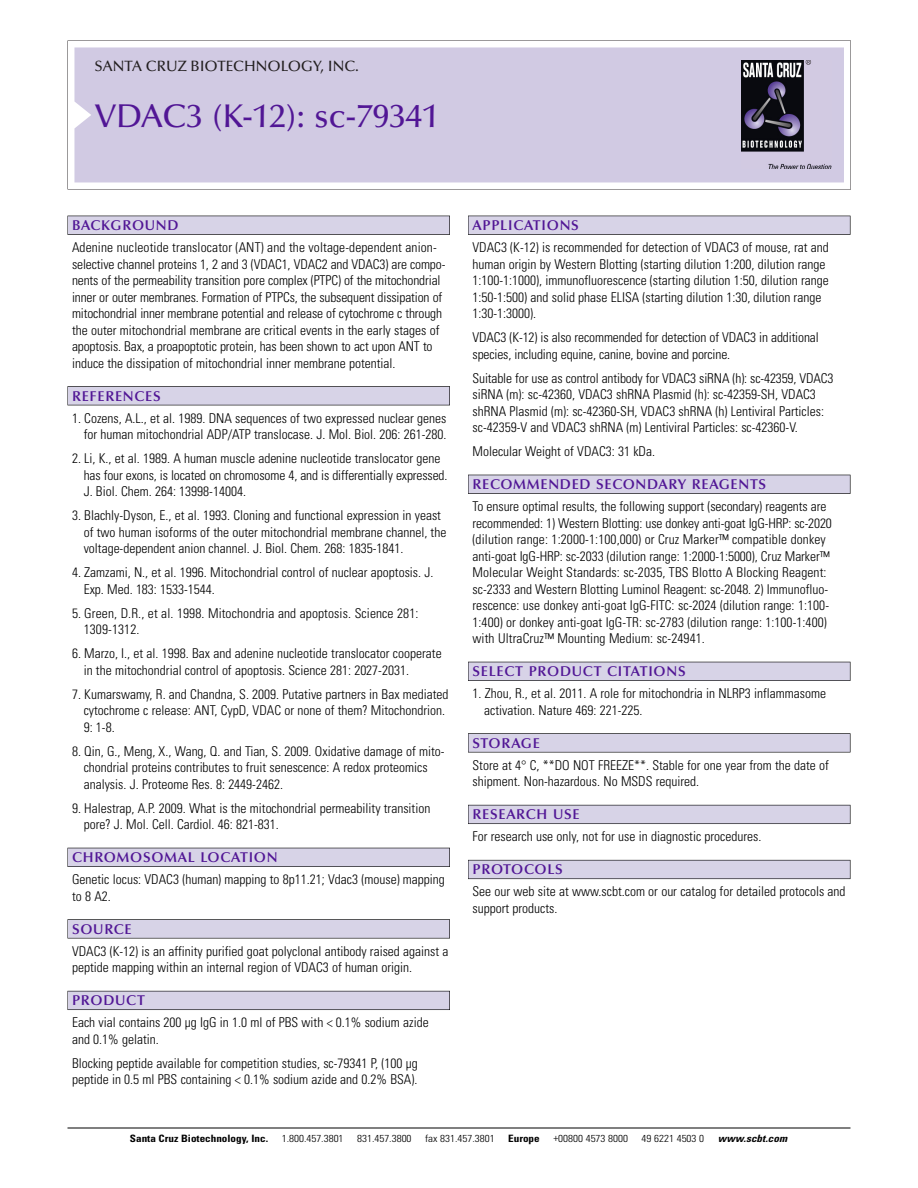
<style>
.page{position:relative;width:918px;height:1188px;background:#fff}
.page>*{position:absolute;margin:0;border:0;box-sizing:border-box;transform-origin:0 0}
.t1{font:500 33px "Optima";color:#511695}
.t2{font:500 15px "Optima";color:#231f20}
.t3{font:600 14.25px "Optima";letter-spacing:.05em;color:#511695}
.t4{font:300 condensed 13.5px/16.5px "Univers";color:#000}
.t5{font:300 condensed 10.2px "Univers";color:#000;scale:1.1 1}
.t6{font:700 condensed 10.2px "Univers";color:#000;scale:1.1 1}
.t7{font:italic 700 condensed 10.2px "Univers";letter-spacing:.005em;color:#000;scale:1.1 1}
</style>
<div class="page">
<svg style="left:68px;top:40px;width:783px;height:149px"></svg>
<div style="left:74px;top:47px;width:770px;height:135px;background:#d1cae3"></div>
<img style="left:741px;top:60px;width:90px;height:108px">
<div style="left:68px;top:216px;width:382px;height:19px;background:#525155"></div>
<div style="left:68px;top:216px;width:381px;height:18px;background:#d7d3e7"></div>
<div style="left:68px;top:386px;width:382px;height:19px;background:#525155"></div>
<div style="left:68px;top:387px;width:381px;height:18px;background:#d7d3e7"></div>
<div style="left:68px;top:848px;width:382px;height:19px;background:#525158"></div>
<div style="left:68px;top:848px;width:381px;height:18px;background:#d7d3e7"></div>
<div style="left:68px;top:919px;width:382px;height:19px;background:#575759"></div>
<div style="left:68px;top:920px;width:381px;height:18px;background:#d7d3e7"></div>
<div style="left:68px;top:991px;width:382px;height:19px;background:#5b5a62"></div>
<div style="left:68px;top:991px;width:381px;height:18px;background:#d7d3e7"></div>
<div style="left:468px;top:216px;width:382px;height:19px;background:#525155"></div>
<div style="left:468px;top:216px;width:382px;height:18px;background:#d7d3e7"></div>
<div style="left:468px;top:475px;width:382px;height:19px;background:#515055"></div>
<div style="left:468px;top:475px;width:382px;height:18px;background:#d7d3e7"></div>
<div style="left:468px;top:662px;width:382px;height:19px;background:#525158"></div>
<div style="left:468px;top:662px;width:382px;height:18px;background:#d7d3e7"></div>
<div style="left:468px;top:733px;width:382px;height:19px;background:#575759"></div>
<div style="left:468px;top:734px;width:382px;height:18px;background:#d7d3e7"></div>
<div style="left:468px;top:805px;width:382px;height:19px;background:#5b5a62"></div>
<div style="left:468px;top:805px;width:382px;height:18px;background:#d7d3e7"></div>
<div style="left:468px;top:860px;width:382px;height:19px;background:#66646e"></div>
<div style="left:468px;top:860px;width:382px;height:18px;background:#d7d3e7"></div>
<hr style="left:68px;top:1128px;width:782px;height:1px;background:#000">
<p class="t2" style="left:94px;top:61px;width:266px">SANTA CRUZ BIOTECHNOLOGY, INC.</p>
<h1 class="t1" style="left:94px;top:103px;width:346px">VDAC3 (K-12): sc-79341</h1>
<p class="t3" style="left:72px;top:219px;width:108px">BACKGROUND</p>
<p class="t4" style="left:72px;top:240px;width:375px">Adenine nucleotide translocator (ANT) and the voltage-dependent anion&shy;selective channel proteins 1, 2 and 3 (VDAC1, VDAC2 and VDAC3) are compo&shy;nents of the permeability transition pore complex (PTPC) of the mitochondrial inner or outer membranes. Formation of PTPCs, the subsequent dissipation of mitochondrial inner membrane potential and release of cytochrome c through the outer mitochondrial membrane are critical events in the early stages of apoptosis. Bax, a proapoptotic protein, has been shown to act upon ANT to induce the dissipation of mitochondrial inner membrane potential.</p>
<p class="t3" style="left:72px;top:390px;width:90px">REFERENCES</p>
<p class="t4" style="left:72px;top:411px;width:376px;text-align:right">1. Cozens, A.L., et al. 1989. DNA sequences of two expressed nuclear genes for human mitochondrial ADP/ATP translocase. J. Mol. Biol. 206: 261-280.</p>
<p class="t4" style="left:84px;top:451px;width:365px;text-indent:-12px">2. Li, K., et al. 1989. A human muscle adenine nucleotide translocator gene has four exons, is located on chromosome 4, and is differentially expressed.<br>J. Biol. Chem. 264: 13998-14004.</p>
<p class="t4" style="left:84px;top:508px;width:364px;text-indent:-12px">3. Blachly-Dyson, E., et al. 1993. Cloning and functional expression in yeast of two human isoforms of the outer mitochondrial membrane channel, the voltage-dependent anion channel. J. Biol. Chem. 268: 1835-1841.</p>
<p class="t4" style="left:84px;top:565px;width:351px;text-indent:-12px">4. Zamzami, N., et al. 1996. Mitochondrial control of nuclear apoptosis. J.<br>Exp. Med. 183: 1533-1544.</p>
<p class="t4" style="left:84px;top:606px;width:336px;text-indent:-12px">5. Green, D.R., et al. 1998. Mitochondria and apoptosis. Science 281:<br>1309-1312.</p>
<p class="t4" style="left:84px;top:646px;width:359px;text-indent:-12px">6. Marzo, I., et al. 1998. Bax and adenine nucleotide translocator cooperate in the mitochondrial control of apoptosis. Science 281: 2027-2031.</p>
<p class="t4" style="left:84px;top:687px;width:366px;text-indent:-12px">7. Kumarswamy, R. and Chandna, S. 2009. Putative partners in Bax mediated cytochrome c release: ANT, CypD, VDAC or none of them? Mitochondrion.<br>9: 1-8.</p>
<p class="t4" style="left:84px;top:744px;width:363px;text-indent:-12px">8. Qin, G., Meng, X., Wang, Q. and Tian, S. 2009. Oxidative damage of mito&shy;chondrial proteins contributes to fruit senescence: A redox proteomics analysis. J. Proteome Res. 8: 2449-2462.</p>
<p class="t4" style="left:84px;top:801px;width:348px;text-indent:-12px">9. Halestrap, A.P. 2009. What is the mitochondrial permeability transition pore? J. Mol. Cell. Cardiol. 46: 821-831.</p>
<p class="t3" style="left:72px;top:852px;width:207px">CHROMOSOMAL LOCATION</p>
<p class="t4" style="left:72px;top:872px;width:374px">Genetic locus: VDAC3 (human) mapping to 8p11.21; Vdac3 (mouse) mapping to 8 A2.</p>
<p class="t3" style="left:72px;top:923px;width:61px">SOURCE</p>
<p class="t4" style="left:72px;top:944px;width:378px">VDAC3 (K-12) is an affinity purified goat polyclonal antibody raised against a peptide mapping within an internal region of VDAC3 of human origin.</p>
<p class="t3" style="left:72px;top:995px;width:74px">PRODUCT</p>
<p class="t4" style="left:72px;top:1015px;width:358px">Each vial contains 200 µg IgG in 1.0 ml of PBS with &lt; 0.1% sodium azide and 0.1% gelatin.</p>
<p class="t4" style="left:72px;top:1056px;width:347px">Blocking peptide available for competition studies, sc-79341 P, (100 µg peptide in 0.5 ml PBS containing &lt; 0.1% sodium azide and 0.2% BSA).</p>
<p class="t3" style="left:473px;top:219px;width:108px">APPLICATIONS</p>
<p class="t4" style="left:473px;top:240px;width:358px">VDAC3 (K-12) is recommended for detection of VDAC3 of mouse, rat and human origin by Western Blotting (starting dilution 1:200, dilution range 1:100-1:1000), immunofluorescence (starting dilution 1:50, dilution range 1:50-1:500) and solid phase ELISA (starting dilution 1:30, dilution range 1:30-1:3000).</p>
<p class="t4" style="left:473px;top:330px;width:348px">VDAC3 (K-12) is also recommended for detection of VDAC3 in additional species, including equine, canine, bovine and porcine.</p>
<p class="t4" style="left:473px;top:371px;width:363px">Suitable for use as control antibody for VDAC3 siRNA (h): sc-42359, VDAC3 siRNA (m): sc-42360, VDAC3 shRNA Plasmid (h): sc-42359-SH, VDAC3 shRNA Plasmid (m): sc-42360-SH, VDAC3 shRNA (h) Lentiviral Particles: sc-42359-V and VDAC3 shRNA (m) Lentiviral Particles: sc-42360-V.</p>
<p class="t4" style="left:473px;top:444px;width:184px">Molecular Weight of VDAC3: 31 kDa.</p>
<p class="t3" style="left:473px;top:479px;width:295px">RECOMMENDED SECONDARY REAGENTS</p>
<p class="t4" style="left:473px;top:499px;width:361px">To ensure optimal results, the following support (secondary) reagents are recommended: 1) Western Blotting: use donkey anti-goat IgG-HRP: sc-2020 (dilution range: 1:2000-1:100,000) or Cruz Marker™ compatible donkey anti-goat IgG-HRP: sc-2033 (dilution range: 1:2000-1:5000), Cruz Marker™ Molecular Weight Standards: sc-2035, TBS Blotto A Blocking Reagent: sc-2333 and Western Blotting Luminol Reagent: sc-2048. 2) Immunofluo&shy;rescence: use donkey anti-goat IgG-FITC: sc-2024 (dilution range: 1:100- 1:400) or donkey anti-goat IgG-TR: sc-2783 (dilution range: 1:100-1:400) with UltraCruz™ Mounting Medium: sc-24941.</p>
<p class="t3" style="left:473px;top:666px;width:215px">SELECT PRODUCT CITATIONS</p>
<p class="t4" style="left:484px;top:686px;width:343px;text-indent:-12px">1. Zhou, R., et al. 2011. A role for mitochondria in NLRP3 inflammasome activation. Nature 469: 221-225.</p>
<p class="t3" style="left:473px;top:737px;width:69px">STORAGE</p>
<p class="t4" style="left:473px;top:758px;width:358px">Store at 4° C, **DO NOT FREEZE**. Stable for one year from the date of shipment. Non-hazardous. No MSDS required.</p>
<p class="t3" style="left:473px;top:809px;width:109px">RESEARCH USE</p>
<p class="t4" style="left:473px;top:829px;width:290px">For research use only, not for use in diagnostic procedures.</p>
<p class="t3" style="left:473px;top:864px;width:92px">PROTOCOLS</p>
<p class="t4" style="left:473px;top:884px;width:375px">See our web site at www.scbt.com or our catalog for detailed protocols and support products.</p>
<p class="t6" style="left:130px;top:1135px;width:127px">Santa Cruz Biotechnology, Inc.</p>
<p class="t5" style="left:282px;top:1135px;width:58px">1.800.457.3801</p>
<p class="t5" style="left:357px;top:1135px;width:51px">831.457.3800</p>
<p class="t5" style="left:425px;top:1135px;width:65px">fax 831.457.3801</p>
<p class="t6" style="left:508px;top:1135px;width:30px">Europe</p>
<p class="t5" style="left:553px;top:1135px;width:69px">+00800 4573 8000</p>
<p class="t5" style="left:642px;top:1135px;width:58px">49 6221 4503 0</p>
<p class="t7" style="left:718px;top:1135px;width:64px">www.scbt.com</p>
</div>
